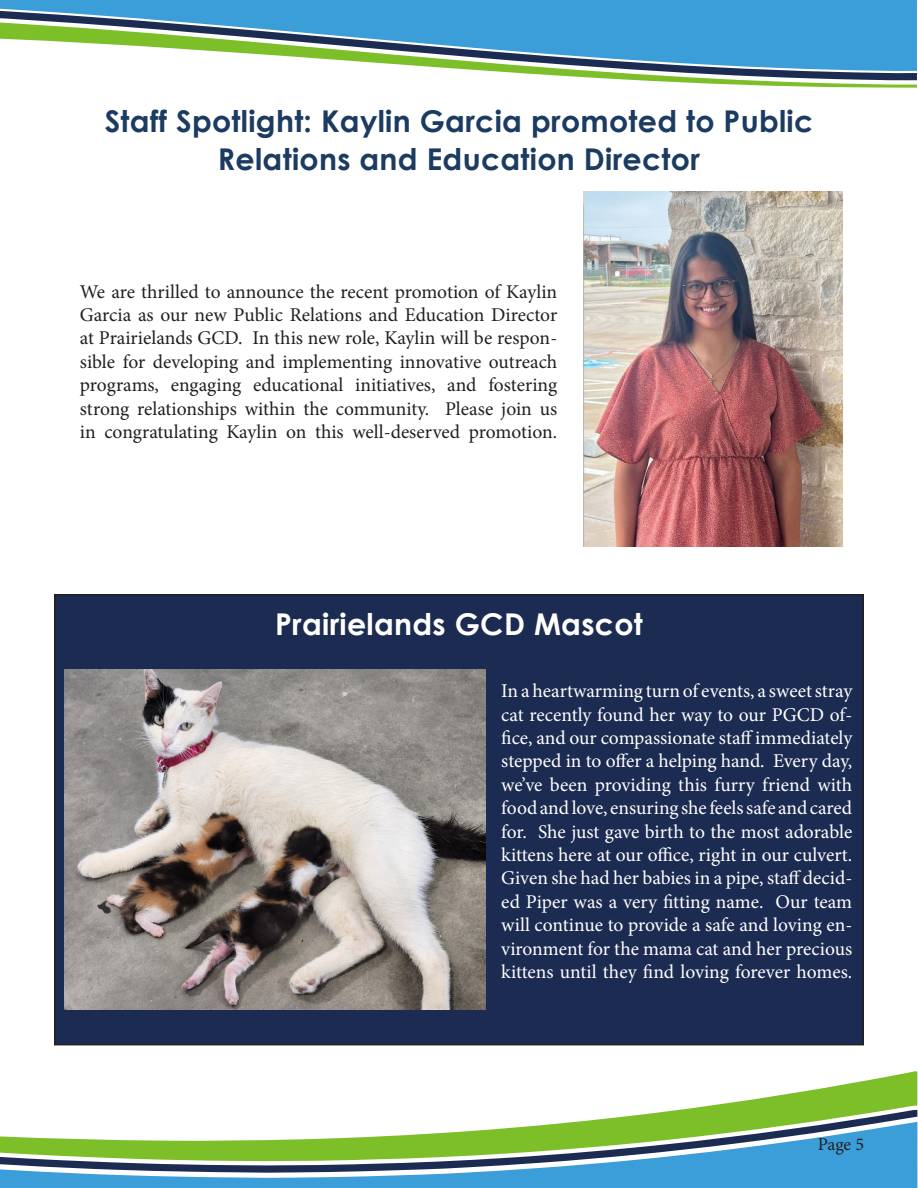
<style>
.page{position:relative;width:918px;height:1188px;background:#fff}
.page>*{position:absolute;margin:0;border:0;box-sizing:border-box;transform-origin:0 0}
.t1{font:700 30px/37.5px "Century Gothic";letter-spacing:.01em;color:#1c3b61;text-align:center}
.t2{font:700 30px "Century Gothic";letter-spacing:.01em;color:#fff}
.t3{font:19.5px/23.4px "Minion Pro";letter-spacing:-.005em;color:#fff;text-align:justify}
.t4{font:19.5px/23.4px "Minion Pro";color:#231f20;text-align:justify}
.t5{font:18px "Minion Pro";color:#231f20}
</style>
<div class="page">
<svg style="left:0;top:1110px;width:918px;height:78px;background:#4ca6dc"></svg>
<svg style="left:781px;top:1071px;width:136px;height:24px"></svg>
<svg style="left:0;top:1095px;width:917px;height:78px"></svg>
<hr style="left:0;top:0;width:917px;height:2px;background:#3b9ed9">
<svg style="left:635px;top:80px;width:282px;height:8px"></svg>
<svg style="left:0;top:2px;width:917px;height:78px;fill:#3b9ed9"></svg>
<div style="left:55px;top:595px;width:808px;height:450px;background:#1c2b52"></div>
<div style="left:54px;top:594px;width:810px;height:451px;border:2px solid #231f20"></div>
<img style="left:64px;top:670px;width:422px;height:339px">
<img style="left:583px;top:191px;width:260px;height:356px">
<p class="t1" style="left:105px;top:101px;width:710px">Staff Spotlight: Kaylin Garcia promoted to Public<br>Relations and Education Director</p>
<p class="t4" style="left:80px;top:280px;width:479px">We are thrilled to announce the recent promotion of Kaylin Garcia as our new Public Relations and Education Director at Prairielands GCD. In this new role, Kaylin will be respon&shy;sible for developing and implementing innovative outreach programs, engaging educational initiatives, and fostering strong relationships within the community. Please join us in congratulating Kaylin on this well-deserved promotion.</p>
<p class="t2" style="left:275px;top:601px;width:369px">Prairielands GCD Mascot</p>
<p class="t3" style="left:501px;top:679px;width:353px">In a heartwarming turn of events, a sweet stray cat recently found her way to our PGCD of&shy;fice, and our compassionate staff immediately stepped in to offer a helping hand. Every day, we’ve been providing this furry friend with food and love, ensuring she feels safe and cared for. She just gave birth to the most adorable kittens here at our office, right in our culvert.<br>Given she had her babies in a pipe, staff decid&shy;ed Piper was a very fitting name. Our team will continue to provide a safe and loving en&shy;vironment for the mama cat and her precious kittens until they find loving forever homes.</p>
<p class="t5" style="left:818px;top:1132px;width:48px">Page 5</p>
</div>
